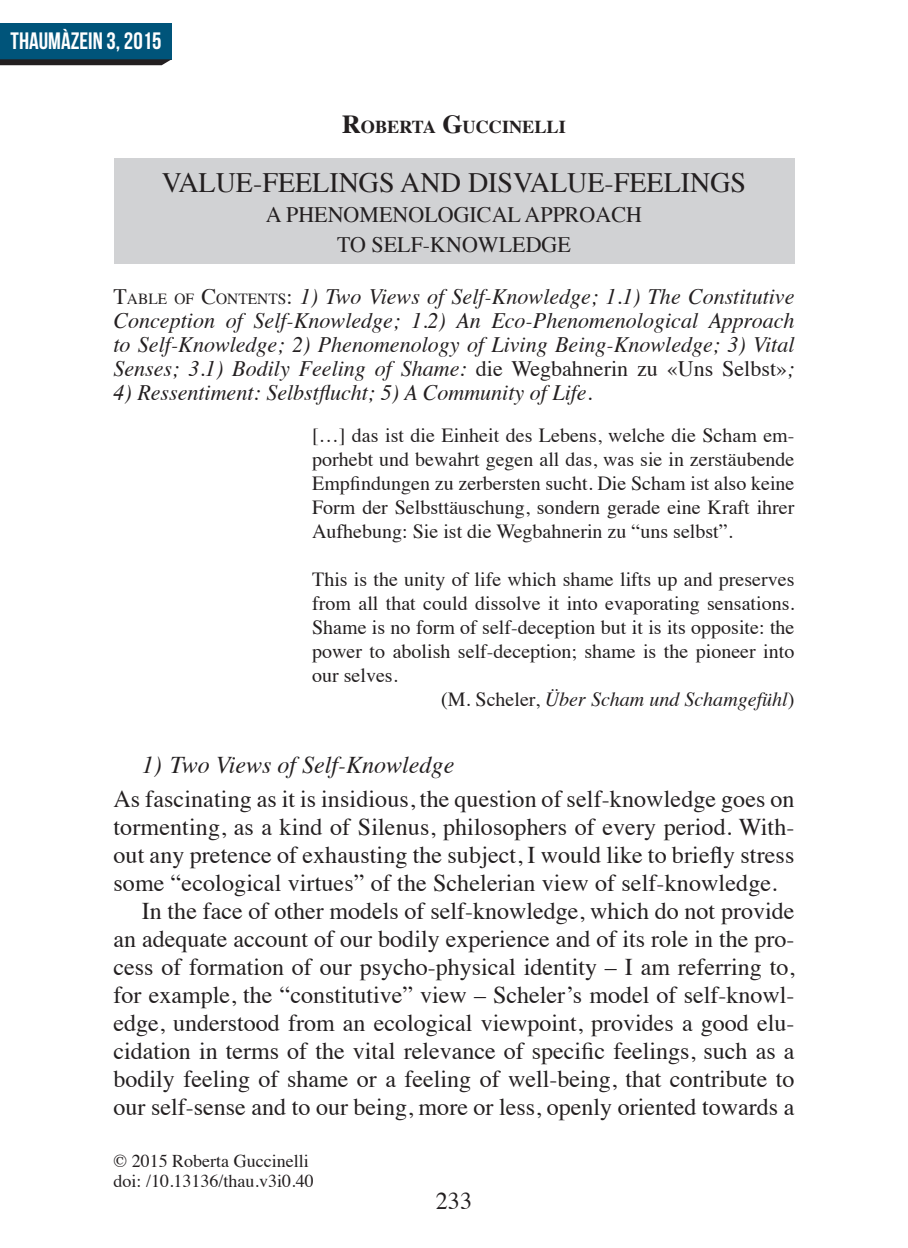
<style>
.page{position:relative;width:908px;height:1248px;background:#fff}
.page>*{position:absolute;margin:0;border:0;box-sizing:border-box;transform-origin:0 0}
.t1{font:28px "Times";color:#231f20}
.t2{font:24px "Times";letter-spacing:.005em;color:#231f20}
.t3{font:italic 24px "Times";color:#231f20}
.t4{font:23.6px "Bebas Neue";color:#fff}
.t5{font:italic 22px/24px "Times";color:#231f20;text-align:justify}
.t6{font:22px/30px "Times";color:#231f20;text-align:center}
.t7{font:20px/24px "Times";color:#231f20;text-align:justify}
.t8{font:italic 20px "Times";color:#231f20}
.t9{font:700 18.2px "Times";color:#231f20}
.t10{font:18px/20px "Times";color:#231f20}
.s1{font-size:26px}
.s2{font-style:normal}
.s3{font-style:normal;font-size:15.4px}
.s4{font-style:normal;color:#141413}
</style>
<div class="page">
<div style="left:0;top:23px;width:171px;height:36px;background:#00547a"></div>
<svg style="left:0;top:59px;width:171px;height:6px"></svg>
<div style="left:113px;top:158px;width:681px;height:106px;background:#d1d2d4"></div>
<p class="t4" style="left:11px;top:28px;width:152px">THAUMÀZEIN 3, 2015</p>
<p class="t9" style="left:342px;top:109px;width:225px"><span class="s1">R</span>OBERTA <span class="s1">G</span>UCCINELLI</p>
<p class="t1" style="left:162px;top:156px;width:585px">Value-Feelings and Disvalue-Feelings</p>
<p class="t6" style="left:266px;top:198px;width:377px">A Phenomenological Approach to Self-Knowledge</p>
<p class="t5" style="left:113px;top:284px;width:682px"><span class="s2">T</span><span class="s3">ABLE OF</span> <span class="s2">C</span><span class="s3">ONTENTS</span><span class="s2">:</span> 1) Two Views of Self-Knowledge; 1.1) The Constitutive Conception of Self-Knowledge; 1.2) An Eco-Phenomenological Approach to Self-Knowledge; 2) Phenomenology of Living Being-Knowledge; 3) Vital Senses; 3.1) Bodily Feeling of Shame: <span class="s2">die Wegbahnerin zu «Uns Selbst»</span>;</p>
<p class="t5" style="left:113px;top:380px;width:480px">4) Ressentiment: Selbstflucht; 5) A Community of Life.</p>
<p class="t7" style="left:312px;top:421px;width:483px">[…] das ist die Einheit des Lebens, welche die Scham em&shy;porhebt und bewahrt gegen all das, was sie in zerstäubende Empfindungen zu zerbersten sucht. Die Scham ist also keine Form der Selbsttäuschung, sondern gerade eine Kraft ihrer Aufhebung: Sie ist die Wegbahnerin zu “uns selbst”.</p>
<p class="t7" style="left:312px;top:565px;width:483px">This is the unity of life which shame lifts up and preserves</p>
<p class="t7" style="left:312px;top:589px;width:483px">from all that could dissolve it into evaporating sensations.</p>
<p class="t7" style="left:312px;top:613px;width:483px">Shame is no form of self-deception but it is its opposite: the</p>
<p class="t7" style="left:312px;top:637px;width:483px">power to abolish self-deception; shame is the pioneer into</p>
<p class="t7" style="left:312px;top:661px;width:87px">our selves.</p>
<p class="t8" style="left:441px;top:681px;width:355px"><span class="s4">(</span><span class="s2">M. Scheler,</span> Über Scham und Schamgefühl<span class="s2">)</span></p>
<p class="t3" style="left:142px;top:744px;width:314px">1) Two Views of Self-Knowledge</p>
<p class="t2" style="left:113px;top:776px;width:682px">As fascinating as it is insidious, the question of self-knowledge goes on</p>
<p class="t2" style="left:113px;top:804px;width:680px">tormenting, as a kind of Silenus, philosophers of every period. With-</p>
<p class="t2" style="left:113px;top:832px;width:682px">out any pretence of exhausting the subject, I would like to briefly stress</p>
<p class="t2" style="left:113px;top:860px;width:665px">some “ecological virtues” of the Schelerian view of self-knowledge.</p>
<p class="t2" style="left:142px;top:888px;width:653px">In the face of other models of self-knowledge, which do not provide</p>
<p class="t2" style="left:113px;top:916px;width:682px">an adequate account of our bodily experience and of its role in the pro-</p>
<p class="t2" style="left:113px;top:944px;width:682px">cess of formation of our psycho-physical identity – I am referring to,</p>
<p class="t2" style="left:113px;top:972px;width:680px">for example, the “constitutive” view – Scheler’s model of self-knowl-</p>
<p class="t2" style="left:113px;top:1000px;width:682px">edge, understood from an ecological viewpoint, provides a good elu-</p>
<p class="t2" style="left:113px;top:1028px;width:682px">cidation in terms of the vital relevance of specific feelings, such as a</p>
<p class="t2" style="left:113px;top:1056px;width:682px">bodily feeling of shame or a feeling of well-being, that contribute to</p>
<p class="t2" style="left:113px;top:1084px;width:682px">our self-sense and to our being, more or less, openly oriented towards a</p>
<p class="t10" style="left:113px;top:1149px;width:202px">© 2015 Roberta Guccinelli doi: /10.13136/thau.v3i0.40</p>
<p class="t2" style="left:436px;top:1178px;width:37px">233</p>
</div>
